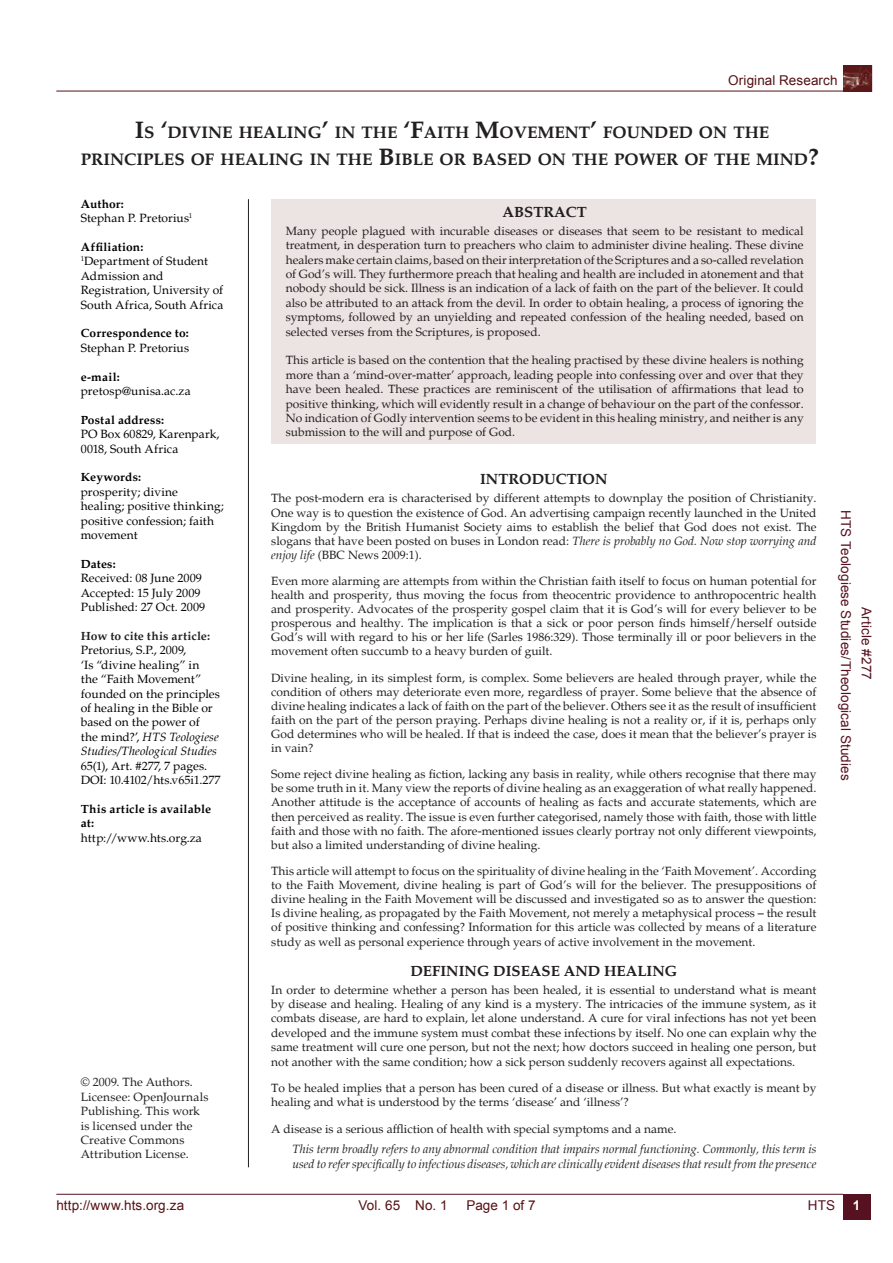
<style>
.page{position:relative;width:893px;height:1263px;background:#fff}
.page>*{position:absolute;margin:0;border:0;box-sizing:border-box;transform-origin:0 0}
.t1{font:700 16.95px/27px "Palatino";color:#231f20;text-align:center}
.t2{font:700 15px "Palatino";color:#231f20}
.t3{font:13.5px "Arial";letter-spacing:.01em;color:#561113}
.t4{font:13.5px "Arial";letter-spacing:.01em;color:#561220}
.t5{font:700 13.5px "Arial";color:#fff}
.t6{font:12px/14.1px "Palatino";color:#231f20;text-align:justify}
.t7{font:12px/14.4px "Palatino";letter-spacing:.01em;color:#000}
.t8{font:italic 12px/14.4px "Palatino";color:#231f20}
.t9{font:700 12px/14.4px "Palatino";letter-spacing:.015em;color:#000}
.t10{font:700 12px "Palatino";color:#231f20}
.s1{font-size:24.3px}
.s2{font-weight:700}
.s3{font-style:italic}
</style>
<div class="page">
<img style="left:846px;top:67px;width:24px;height:22px">
<hr style="left:56px;top:1194px;width:787px;height:1px;background:#561220">
<hr style="left:56px;top:91px;width:788px;height:1px;background:#561113">
<div style="left:844px;top:65px;width:28px;height:26px;border:1px solid #561113"></div>
<div style="left:843px;top:1194px;width:28px;height:25px;background:#561220"></div>
<div style="left:271px;top:199px;width:545px;height:245px;background:#ebe4e2"></div>
<hr style="left:248px;top:199px;width:1px;height:968px;background:#231f20">
<p class="t3" style="left:728px;top:71px;width:111px">Original Research</p>
<h1 class="t1" style="left:81px;top:119px;width:740px"><span class="s1">I</span>S <span class="s1">‘</span>DIVINE HEALING<span class="s1">’</span> IN THE <span class="s1">‘F</span>AITH <span class="s1">M</span>OVEMENT<span class="s1">’</span> FOUNDED ON THE<br>PRINCIPLES OF HEALING IN THE <span class="s1">B</span>IBLE OR BASED ON THE POWER OF THE MIND<span class="s1">?</span></h1>
<p class="t7" style="left:81px;top:197px;width:113px"><span class="s2">Author:<br></span>Stephan P. Pretorius<sup>1</sup></p>
<p class="t7" style="left:81px;top:240px;width:144px"><span class="s2">Affiliation:<br></span><sup>1</sup>Department of Student<br>Admission and<br>Registration, University of<br>South Africa, South Africa</p>
<p class="t9" style="left:81px;top:326px;width:110px">Correspondence to:</p>
<p class="t7" style="left:81px;top:341px;width:110px">Stephan P. Pretorius</p>
<p class="t9" style="left:81px;top:369px;width:41px">e-mail:</p>
<p class="t7" style="left:81px;top:384px;width:111px">pretosp@unisa.ac.za</p>
<p class="t9" style="left:81px;top:413px;width:85px">Postal address:</p>
<p class="t7" style="left:81px;top:427px;width:140px">PO Box 60829, Karenpark,<br>0018, South Africa</p>
<p class="t9" style="left:81px;top:470px;width:62px">Keywords:</p>
<p class="t7" style="left:81px;top:485px;width:145px">prosperity; divine healing; positive thinking; positive confession; faith movement</p>
<p class="t9" style="left:81px;top:557px;width:36px">Dates:</p>
<p class="t7" style="left:81px;top:571px;width:126px">Received: 08 June 2009<br>Accepted: 15 July 2009<br>Published: 27 Oct. 2009</p>
<p class="t10" style="left:81px;top:629px;width:131px">How to cite this article:</p>
<p class="t7" style="left:81px;top:643px;width:141px">Pretorius, S.P., 2009,<br>‘Is “divine healing” in<br>the “Faith Movement” founded on the principles of healing in the Bible or based on the power of<br>the mind?’, <span class="s3">HTS Teologiese<br>Studies/Theological Studies</span></p>
<p class="t7" style="left:81px;top:758px;width:141px">65(1), Art. #277, 7 pages.<br>DOI: 10.4102/hts.v65i1.277</p>
<p class="t9" style="left:81px;top:801px;width:132px">This article is available at:</p>
<p class="t7" style="left:81px;top:830px;width:123px">http://www.hts.org.za</p>
<p class="t6" style="left:81px;top:1075px;width:129px;text-align:left">© 2009. The Authors.<br>Licensee: OpenJournals<br>Publishing. This work is licensed under the<br>Creative Commons<br>Attribution License.</p>
<p class="t2" style="left:503px;top:203px;width:86px">ABSTRACT</p>
<p class="t6" style="left:286px;top:224px;width:519px">Many people plagued with incurable diseases or diseases that seem to be resistant to medical treatment, in desperation turn to preachers who claim to administer divine healing. These divine healers make certain claims, based on their interpretation of the Scriptures and a so-called revelation of God’s will. They furthermore preach that healing and health are included in atonement and that nobody should be sick. Illness is an indication of a lack of faith on the part of the believer. It could also be attributed to an attack from the devil. In order to obtain healing, a process of ignoring the symptoms, followed by an unyielding and repeated confession of the healing needed, based on selected verses from the Scriptures, is proposed.</p>
<p class="t6" style="left:286px;top:353px;width:519px">This article is based on the contention that the healing practised by these divine healers is nothing more than a ‘mind-over-matter’ approach, leading people into confessing over and over that they have been healed. These practices are reminiscent of the utilisation of affirmations that lead to positive thinking, which will evidently result in a change of behaviour on the part of the confessor.<br>No indication of Godly intervention seems to be evident in this healing ministry, and neither is any submission to the will and purpose of God.</p>
<p class="t2" style="left:480px;top:471px;width:129px">INTRODUCTION</p>
<p class="t6" style="left:271px;top:492px;width:547px">The post-modern era is characterised by different attempts to downplay the position of Christianity.<br>One way is to question the existence of God. An advertising campaign recently launched in the United Kingdom by the British Humanist Society aims to establish the belief that God does not exist. The slogans that have been posted on buses in London read: <span class="s3">There is probably no God. Now stop worrying and enjoy life</span> (BBC News 2009:1).</p>
<p class="t6" style="left:271px;top:574px;width:547px">Even more alarming are attempts from within the Christian faith itself to focus on human potential for health and prosperity, thus moving the focus from theocentric providence to anthropocentric health and prosperity. Advocates of the prosperity gospel claim that it is God’s will for every believer to be prosperous and healthy. The implication is that a sick or poor person finds himself/herself outside God’s will with regard to his or her life (Sarles 1986:329). Those terminally ill or poor believers in the movement often succumb to a heavy burden of guilt.</p>
<p class="t6" style="left:271px;top:671px;width:547px">Divine healing, in its simplest form, is complex. Some believers are healed through prayer, while the condition of others may deteriorate even more, regardless of prayer. Some believe that the absence of divine healing indicates a lack of faith on the part of the believer. Others see it as the result of insufficient faith on the part of the person praying. Perhaps divine healing is not a reality or, if it is, perhaps only God determines who will be healed. If that is indeed the case, does it mean that the believer’s prayer is in vain?</p>
<p class="t6" style="left:271px;top:767px;width:547px">Some reject divine healing as fiction, lacking any basis in reality, while others recognise that there may be some truth in it. Many view the reports of divine healing as an exaggeration of what really happened.<br>Another attitude is the acceptance of accounts of healing as facts and accurate statements, which are then perceived as reality. The issue is even further categorised, namely those with faith, those with little faith and those with no faith. The afore-mentioned issues clearly portray not only different viewpoints, but also a limited understanding of divine healing.</p>
<p class="t6" style="left:271px;top:864px;width:547px">This article will attempt to focus on the spirituality of divine healing in the ‘Faith Movement’. According to the Faith Movement, divine healing is part of God’s will for the believer. The presuppositions of divine healing in the Faith Movement will be discussed and investigated so as to answer the question:<br>Is divine healing, as propagated by the Faith Movement, not merely a metaphysical process – the result of positive thinking and confessing? Information for this article was collected by means of a literature study as well as personal experience through years of active involvement in the movement.</p>
<p class="t2" style="left:410px;top:962px;width:269px">DEFINING DISEASE AND HEALING</p>
<p class="t6" style="left:271px;top:983px;width:547px">In order to determine whether a person has been healed, it is essential to understand what is meant by disease and healing. Healing of any kind is a mystery. The intricacies of the immune system, as it combats disease, are hard to explain, let alone understand. A cure for viral infections has not yet been developed and the immune system must combat these infections by itself. No one can explain why the same treatment will cure one person, but not the next; how doctors succeed in healing one person, but not another with the same condition; how a sick person suddenly recovers against all expectations.</p>
<p class="t6" style="left:271px;top:1081px;width:547px">To be healed implies that a person has been cured of a disease or illness. But what exactly is meant by healing and what is understood by the terms ‘disease’ and ‘illness’?</p>
<p class="t6" style="left:271px;top:1122px;width:407px">A disease is a serious affliction of health with special symptoms and a name.</p>
<p class="t8" style="left:293px;top:1142px;width:525px">This term broadly refers to any abnormal condition that impairs normal functioning. Commonly, this term is used to refer specifically to infectious diseases, which are clinically evident diseases that result from the presence</p>
<p class="t4" style="left:855px;top:510px;width:272px;rotate:90deg">HTS Teologiese Studies/Theological Studies</p>
<p class="t4" style="left:875px;top:606px;width:75px;rotate:90deg">Article #277</p>
<p class="t3" style="left:56px;top:1196px;width:129px">http://www.hts.org.za</p>
<p class="t4" style="left:808px;top:1196px;width:29px">HTS</p>
<p class="t3" style="left:358px;top:1196px;width:91px">Vol. 65 No. 1</p>
<p class="t3" style="left:466px;top:1196px;width:71px">Page 1 of 7</p>
<p class="t5" style="left:853px;top:1196px;width:9px">1</p>
</div>
